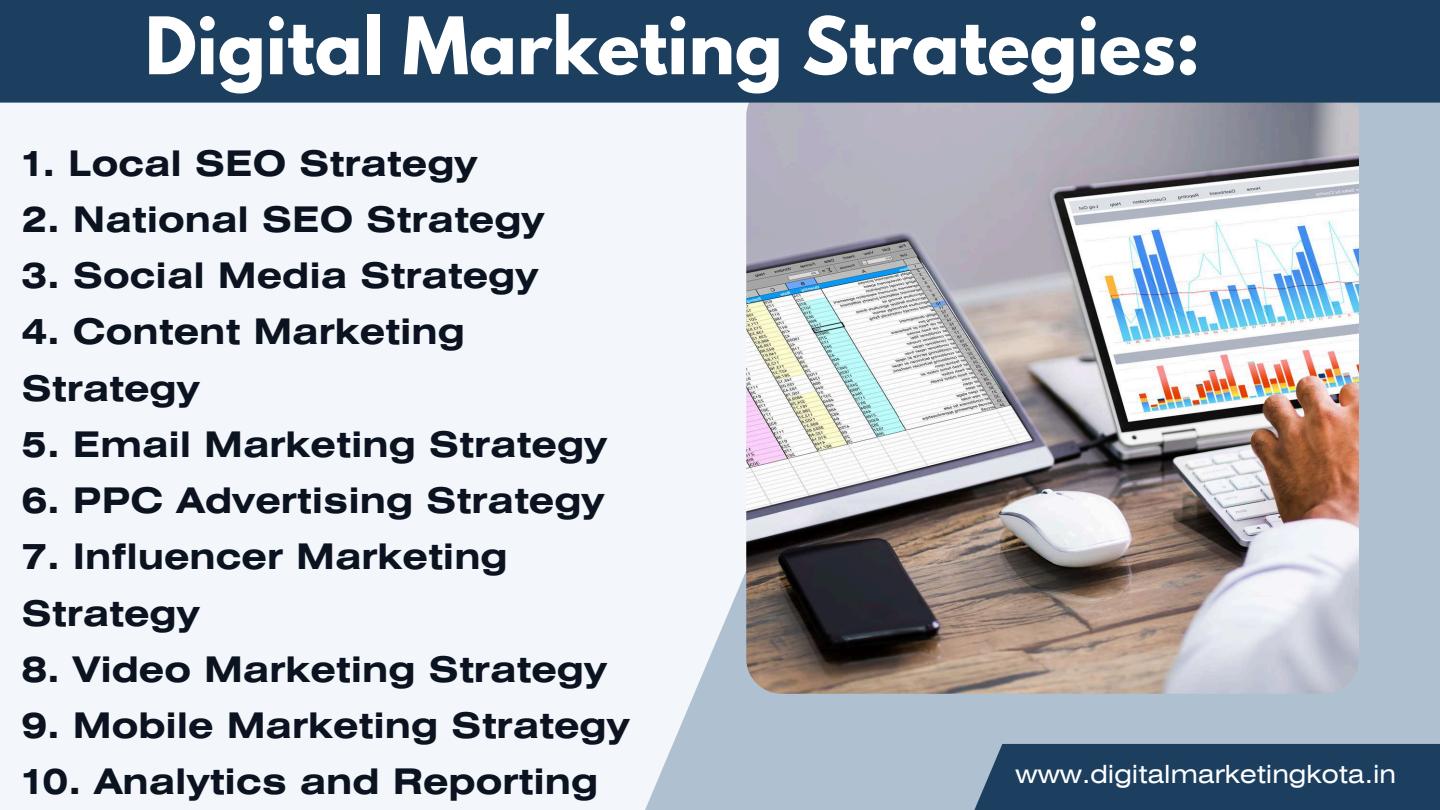
<style>
.page{position:relative;width:1440px;height:810px;background:#f3f6fa}
.page>*{position:absolute;margin:0;border:0;box-sizing:border-box;transform-origin:0 0}
.t1{font:700 70.2px "League Spartan";color:#fff}
.t2{font:700 35.2px/56.2px "Helios Ext";color:#0b1320}
.t3{font:25px "Helios Ext";color:#fff}
</style>
<div class="page">
<svg style="left:645px;top:103px;width:795px;height:707px;fill:#afc1d0"></svg>
<img style="left:746px;top:81px;width:613px;height:613px;border-radius:35px">
<div style="left:0;top:0;width:1440px;height:103px;background:#1c3f60"></div>
<div style="left:974px;top:744px;width:466px;height:66px;background:#1c3f60"></div>
<h1 class="t1" style="left:145px;top:11px;width:1057px">Digital Marketing Strategies:</h1>
<p class="t2" style="left:21px;top:138px;width:458px">1. Local SEO Strategy</p>
<p class="t2" style="left:21px;top:194px;width:525px">2. National SEO Strategy</p>
<p class="t2" style="left:21px;top:251px;width:519px">3. Social Media Strategy</p>
<p class="t2" style="left:21px;top:307px;width:445px">4. Content Marketing<br>Strategy</p>
<p class="t2" style="left:21px;top:419px;width:587px">5. Email Marketing Strategy</p>
<p class="t2" style="left:21px;top:476px;width:585px">6. PPC Advertising Strategy</p>
<p class="t2" style="left:21px;top:532px;width:488px">7. Influencer Marketing<br>Strategy</p>
<p class="t2" style="left:21px;top:644px;width:587px">8. Video Marketing Strategy</p>
<p class="t2" style="left:21px;top:701px;width:610px">9. Mobile Marketing Strategy</p>
<p class="t2" style="left:21px;top:757px;width:578px">10. Analytics and Reporting</p>
<p class="t3" style="left:1015px;top:765px;width:382px">www.digitalmarketingkota.in</p>
</div>
